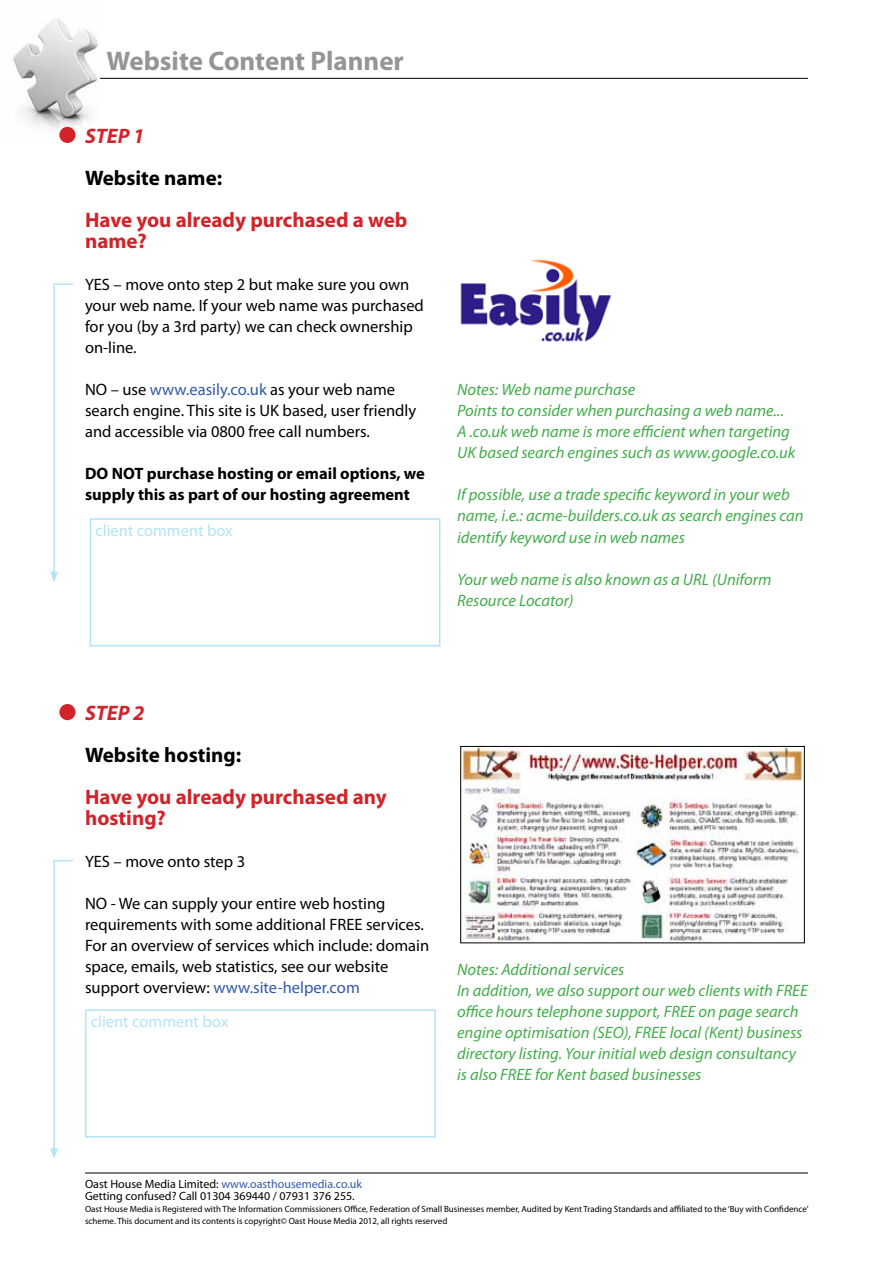
<style>
.page{position:relative;width:893px;height:1263px;background:#fff}
.page>*{position:absolute;margin:0;border:0;box-sizing:border-box;transform-origin:0 0}
.t1{font:700 27px "Myriad Pro";color:#939598}
.t2{font:700 21px/21px "Myriad Pro";color:#d2232a}
.t3{font:700 21px "Myriad Pro";color:#000}
.t4{font:italic 700 21px "Myriad Pro";color:#d2232a}
.t5{font:italic 16.5px/21px "Myriad Pro";color:#41ad49}
.t6{font:16.5px/21px "Myriad Pro";color:#000}
.t7{font:700 16.5px/21px "Myriad Pro";color:#000}
.t8{font:16.5px "Myriad Pro";color:#b3e3f9}
.t9{font:12px/12px "Myriad Pro";color:#000}
.t10{font:9px/12px "Myriad Pro";color:#000}
.s1{color:#3159a8}
</style>
<div class="page">
<hr style="left:85px;top:78px;width:723px;height:1px;background:#000">
<hr style="left:85px;top:1172px;width:723px;height:1px;background:#000">
<img style="left:13px;top:18px;width:87px;height:124px">
<svg style="left:50px;top:283px;width:23px;height:299px"></svg>
<svg style="left:50px;top:860px;width:23px;height:299px"></svg>
<img style="left:460px;top:259px;width:152px;height:83px">
<img style="left:462px;top:748px;width:341px;height:193px">
<div style="left:460px;top:746px;width:345px;height:197px;border:1px solid #000"></div>
<div style="left:85px;top:1009px;width:351px;height:128px;border:2px solid #b3e3f9"></div>
<div style="left:90px;top:518px;width:350px;height:128px;border:2px solid #b3e3f9"></div>
<div style="left:59px;top:127px;width:17px;height:16px;background:#d2232a;border-radius:50%"></div>
<div style="left:59px;top:704px;width:17px;height:16px;background:#d2232a;border-radius:50%"></div>
<h1 class="t1" style="left:107px;top:43px;width:299px">Website Content Planner</h1>
<p class="t4" style="left:85px;top:123px;width:61px">STEP 1</p>
<p class="t3" style="left:85px;top:165px;width:139px">Website name:</p>
<p class="t2" style="left:85px;top:209px;width:324px">Have you already purchased a web name?</p>
<p class="t6" style="left:85px;top:274px;width:340px">YES – move onto step 2 but make sure you own your web name. If your web name was purchased for you (by a 3rd party) we can check ownership on-line.</p>
<p class="t6" style="left:85px;top:379px;width:333px">NO – use <span class="s1">www.easily.co.uk</span> as your web name search engine. This site is UK based, user friendly and accessible via 0800 free call numbers.</p>
<p class="t7" style="left:85px;top:463px;width:341px">DO NOT purchase hosting or email options, we supply this as part of our hosting agreement</p>
<p class="t8" style="left:95px;top:521px;width:139px">client comment box</p>
<p class="t5" style="left:457px;top:379px;width:340px">Notes: Web name purchase<br>Points to consider when purchasing a web name...<br>A .co.uk web name is more efficient when targeting UK based search engines such as www.google.co.uk</p>
<p class="t5" style="left:457px;top:484px;width:348px">If possible, use a trade specific keyword in your web name, i.e.: acme-builders.co.uk as search engines can identify keyword use in web names</p>
<p class="t5" style="left:457px;top:568px;width:316px">Your web name is also known as a URL (Uniform<br>Resource Locator)</p>
<p class="t4" style="left:85px;top:699px;width:61px">STEP 2</p>
<p class="t3" style="left:85px;top:741px;width:158px">Website hosting:</p>
<p class="t2" style="left:85px;top:785px;width:303px">Have you already purchased any hosting?</p>
<p class="t6" style="left:85px;top:850px;width:162px">YES – move onto step 3</p>
<p class="t6" style="left:85px;top:892px;width:346px">NO - We can supply your entire web hosting requirements with some additional FREE services.<br>For an overview of services which include: domain space, emails, web statistics, see our website support overview: <span class="s1">www.site-helper.com</span></p>
<p class="t8" style="left:91px;top:1012px;width:139px">client comment box</p>
<p class="t5" style="left:457px;top:959px;width:352px">Notes: Additional services<br>In addition, we also support our web clients with FREE office hours telephone support, FREE on page search engine optimisation (SEO), FREE local (Kent) business directory listing. Your initial web design consultancy is also FREE for Kent based businesses</p>
<p class="t9" style="left:85px;top:1177px;width:278px">Oast House Media Limited: <span class="s1">www.oasthousemedia.co.uk<br></span>Getting confused? Call 01304 369440 / 07931 376 255.</p>
<p class="t10" style="left:85px;top:1202px;width:725px">Oast House Media is Registered with The Information Commissioners Office, Federation of Small Businesses member, Audited by Kent Trading Standards and affiliated to the ‘Buy with Confidence’ scheme. This document and its contents is copyright© Oast House Media 2012, all rights reserved</p>
</div>
